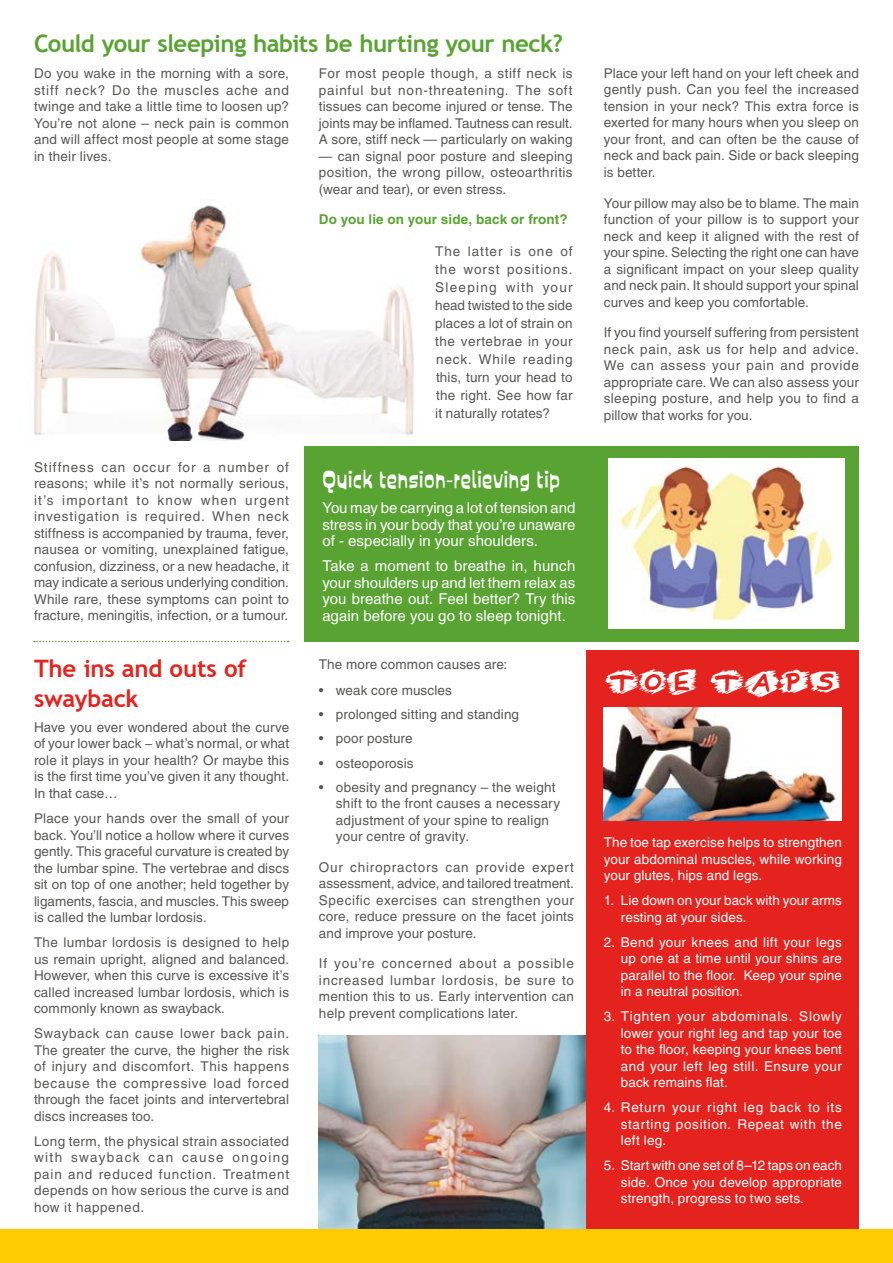
<style>
.page{position:relative;width:893px;height:1263px;background:#fff}
.page>*{position:absolute;margin:0;border:0;box-sizing:border-box;transform-origin:0 0}
.t1{font:27px "Custard";letter-spacing:.02em;color:#fff}
.t2{font:27px "Boring Lesson";letter-spacing:-.02em;color:#fff}
.t3{font:700 24px "Trebuchet MS";letter-spacing:-.02em;color:#58a332}
.t4{font:700 24px/30px "Trebuchet MS";letter-spacing:-.01em;color:#e5231e}
.t5{font:15px/16.5px "Helvetica LT Std";letter-spacing:.005em;color:#fff;text-align:justify}
.t6{font:13.5px/16.5px "Helvetica LT Std";letter-spacing:.01em;color:#575756;text-align:justify}
.t7{font:13.5px/16.5px "Helvetica LT Std";letter-spacing:.01em;color:#fff;text-align:justify}
.t8{font:700 13.5px "Helvetica LT Std";letter-spacing:.01em;color:#58a332}
</style>
<div class="page">
<img style="left:319px;top:1035px;width:268px;height:194px">
<div style="left:0;top:1229px;width:893px;height:34px;background:#fecb00"></div>
<div style="left:305px;top:446px;width:554px;height:195px;background:#58a332"></div>
<img style="left:609px;top:458px;width:236px;height:171px">
<img style="left:34px;top:205px;width:380px;height:236px">
<div style="left:587px;top:651px;width:272px;height:578px;background:#e5231e"></div>
<img style="left:604px;top:707px;width:238px;height:114px">
<svg style="left:34px;top:641px;width:255px;height:1px"></svg>
<h2 class="t3" style="left:34px;top:28px;width:530px">Could your sleeping habits be hurting your neck?</h2>
<p class="t6" style="left:34px;top:65px;width:257px">Do you wake in the morning with a sore, stiff neck? Do the muscles ache and twinge and take a little time to loosen up?<br>You’re not alone – neck pain is common and will affect most people at some stage in their lives.</p>
<p class="t6" style="left:319px;top:65px;width:255px">For most people though, a stiff neck is painful but non-threatening. The soft tissues can become injured or tense. The joints may be inflamed. Tautness can result.<br>A sore, stiff neck — particularly on waking</p>
<p class="t6" style="left:319px;top:148px;width:255px">— can signal poor posture and sleeping position, the wrong pillow, osteoarthritis (wear and tear), or even stress.</p>
<p class="t8" style="left:319px;top:211px;width:250px">Do you lie on your side, back or front?</p>
<p class="t6" style="left:435px;top:242px;width:139px;line-height:18px">The latter is one of the worst positions.<br>Sleeping with your head twisted to the side places a lot of strain on the vertebrae in your neck. While reading this, turn your head to the right. See how far it naturally rotates?</p>
<p class="t6" style="left:34px;top:459px;width:257px">Stiffness can occur for a number of reasons; while it’s not normally serious, it’s important to know when urgent investigation is required. When neck stiffness is accompanied by trauma, fever, nausea or vomiting, unexplained fatigue, confusion, dizziness, or a new headache, it may indicate a serious underlying condition.<br>While rare, these symptoms can point to fracture, meningitis, infection, or a tumour.</p>
<h2 class="t4" style="left:34px;top:653px;width:214px">The ins and outs of swayback</h2>
<p class="t6" style="left:34px;top:719px;width:257px">Have you ever wondered about the curve of your lower back − what’s normal, or what role it plays in your health? Or maybe this is the first time you’ve given it any thought.<br>In that case…</p>
<p class="t6" style="left:34px;top:810px;width:257px">Place your hands over the small of your back. You’ll notice a hollow where it curves gently. This graceful curvature is created by the lumbar spine. The vertebrae and discs sit on top of one another; held together by ligaments, fascia, and muscles. This sweep is called the lumbar lordosis.</p>
<p class="t6" style="left:34px;top:934px;width:257px">The lumbar lordosis is designed to help us remain upright, aligned and balanced.<br>However, when this curve is excessive it’s called increased lumbar lordosis, which is commonly known as swayback.</p>
<p class="t6" style="left:34px;top:1025px;width:257px">Swayback can cause lower back pain.<br>The greater the curve, the higher the risk of injury and discomfort. This happens because the compressive load forced through the facet joints and intervertebral discs increases too.</p>
<p class="t6" style="left:34px;top:1133px;width:257px">Long term, the physical strain associated with swayback can cause ongoing pain and reduced function. Treatment depends on how serious the curve is and how it happened.</p>
<h1 class="t1" style="left:322px;top:464px;width:239px">Quick tension-relieving tip</h1>
<p class="t5" style="left:322px;top:500px;width:255px">You may be carrying a lot of tension and stress in your body that you’re unaware of - especially in your shoulders.</p>
<p class="t5" style="left:322px;top:558px;width:255px">Take a moment to breathe in, hunch your shoulders up and let them relax as you breathe out. Feel better? Try this again before you go to sleep tonight.</p>
<p class="t6" style="left:319px;top:656px;width:190px">The more common causes are:</p>
<p class="t6" style="left:319px;top:682px;width:135px">• weak core muscles</p>
<p class="t6" style="left:319px;top:706px;width:202px">• prolonged sitting and standing</p>
<p class="t6" style="left:319px;top:730px;width:95px">• poor posture</p>
<p class="t6" style="left:319px;top:754px;width:96px">• osteoporosis</p>
<p class="t6" style="left:336px;top:779px;width:226px;text-align:left;text-indent:-17px">• obesity and pregnancy – the weight shift to the front causes a necessary adjustment of your spine to realign your centre of gravity.</p>
<p class="t6" style="left:319px;top:859px;width:257px">Our chiropractors can provide expert assessment, advice, and tailored treatment.<br>Specific exercises can strengthen your core, reduce pressure on the facet joints and improve your posture.</p>
<p class="t6" style="left:319px;top:955px;width:257px">If you’re concerned about a possible increased lumbar lordosis, be sure to mention this to us. Early intervention can help prevent complications later.</p>
<p class="t6" style="left:604px;top:65px;width:257px">Place your left hand on your left cheek and gently push. Can you feel the increased tension in your neck? This extra force is exerted for many hours when you sleep on your front, and can often be the cause of neck and back pain. Side or back sleeping is better.</p>
<p class="t6" style="left:604px;top:195px;width:257px">Your pillow may also be to blame. The main function of your pillow is to support your neck and keep it aligned with the rest of your spine. Selecting the right one can have a significant impact on your sleep quality and neck pain. It should support your spinal curves and keep you comfortable.</p>
<p class="t6" style="left:604px;top:324px;width:257px">If you find yourself suffering from persistent neck pain, ask us for help and advice.<br>We can assess your pain and provide appropriate care. We can also assess your sleeping posture, and help you to find a pillow that works for you.</p>
<h1 class="t2" style="left:606px;top:669px;width:236px">TOE TAPS</h1>
<p class="t7" style="left:604px;top:834px;width:240px">The toe tap exercise helps to strengthen your abdominal muscles, while working your glutes, hips and legs.</p>
<p class="t7" style="left:621px;top:892px;width:223px;text-indent:-17px">1. Lie down on your back with your arms resting at your sides.</p>
<p class="t7" style="left:621px;top:934px;width:223px;text-indent:-17px">2. Bend your knees and lift your legs up one at a time until your shins are parallel to the floor. Keep your spine in a neutral position.</p>
<p class="t7" style="left:621px;top:1008px;width:223px;text-indent:-17px">3. Tighten your abdominals. Slowly lower your right leg and tap your toe to the floor, keeping your knees bent and your left leg still. Ensure your back remains flat.</p>
<p class="t7" style="left:621px;top:1099px;width:223px;text-indent:-17px">4. Return your right leg back to its starting position. Repeat with the left leg.</p>
<p class="t7" style="left:621px;top:1157px;width:223px;text-indent:-17px">5. Start with one set of 8–12 taps on each side. Once you develop appropriate strength, progress to two sets.</p>
</div>
